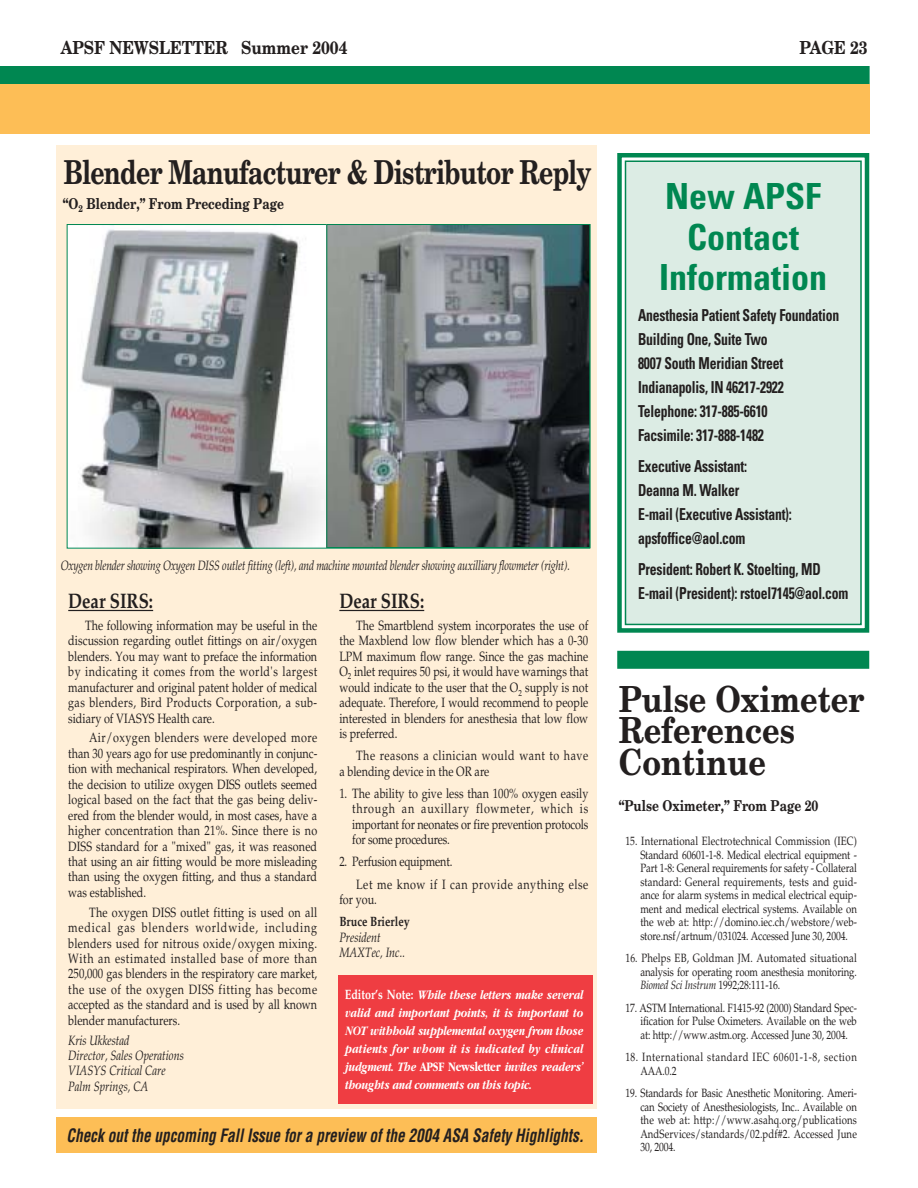
<style>
.page{position:relative;width:918px;height:1188px;background:#fff}
.page>*{position:absolute;margin:0;border:0;box-sizing:border-box;transform-origin:0 0}
.t1{font:700 36px/31.5px "New Century Schlbk";color:#231f1f;scale:.85 1}
.t2{font:700 condensed 36px/40.5px "Univers";color:#008751;text-align:center}
.t3{font:700 33px "New Century Schlbk";letter-spacing:-.025em;color:#231f1f;scale:.75 1}
.t4{font:700 21px "Palatino";color:#231f1f;scale:.8 1}
.t5{font:italic 700 condensed 18px "Helvetica";color:#231f1f;scale:.85 1}
.t6{font:700 18px "New Century Schlbk";color:#231f1f;scale:.85 1}
.t7{font:700 condensed 16.5px/24px "Univers";letter-spacing:-.015em;color:#231f1f;scale:.83 1}
.t8{font:700 15px "New Century Schlbk";color:#231f1f;scale:.8 1}
.t9{font:13.5px/15.5px "Palatino";color:#231f1f;text-align:justify;scale:.8 1}
.t10{font:italic 700 13.5px/18px "Garamond";letter-spacing:-.015em;color:#fff;text-align:justify;scale:.8 1}
.t11{font:italic 13.5px "Palatino";letter-spacing:-.015em;color:#231f1f;scale:.76 1}
.t12{font:italic 13.5px/15.5px "Palatino";letter-spacing:-.015em;color:#231f1f;scale:.8 1}
.t13{font:13.5px/15.5px "Palatino";letter-spacing:.045em;color:#231f1f;scale:.8 1}
.t14{font:13.5px/22.2px "Palatino";letter-spacing:.05em;color:#231f1f;scale:.8 1}
.t15{font:700 13.5px "Palatino";color:#231f1f;scale:.8 1}
.t16{font:12px/13.5px "Palatino";letter-spacing:-.01em;color:#231f1f;text-align:justify;scale:.8 1}
.t17{font:12px/13.5px "Palatino";letter-spacing:.05em;color:#231f1f;scale:.8 1}
.s1{font-family:"Palatino";font-style:normal}
.s2{font-style:normal}
.s3{font-style:italic}
</style>
<div class="page">
<div style="left:56px;top:146px;width:541px;height:963px;background:#ffefd8"></div>
<div style="left:338px;top:975px;width:255px;height:128px;background:#ef3d42"></div>
<hr style="left:339px;top:610px;width:85px;height:1px;background:#231f1f">
<div style="left:0;top:66px;width:870px;height:18px;background:#008751"></div>
<div style="left:56px;top:1118px;width:541px;height:35px;background:#fdbe56"></div>
<hr style="left:68px;top:610px;width:85px;height:1px;background:#231f1f">
<div style="left:626px;top:161px;width:235px;height:463px;background:#dcece4"></div>
<div style="left:617px;top:153px;width:252px;height:480px;border:4px solid #008751"></div>
<div style="left:625px;top:160px;width:237px;height:465px;border:2px solid #008751"></div>
<img style="left:69px;top:226px;width:257px;height:321px">
<img style="left:328px;top:226px;width:260px;height:320px">
<div style="left:326px;top:224px;width:264px;height:324px;border:1px solid #008751"></div>
<div style="left:617px;top:651px;width:252px;height:18px;background:#008751"></div>
<div style="left:0;top:84px;width:869px;height:50px;background:#fdbe56"></div>
<h3 class="t6" style="left:61px;top:41px;width:339px">APSF NEWSLETTER Summer 2004</h3>
<h3 class="t6" style="left:799px;top:41px;width:82px">PAGE 23</h3>
<h2 class="t3" style="left:64px;top:159px;width:705px">Blender Manufacturer &amp; Distributor Reply</h2>
<p class="t8" style="left:63px;top:198px;width:278px">“O<sub>2</sub> Blender,” From Preceding Page</p>
<p class="t11" style="left:61px;top:560px;width:672px">Oxygen blender showing Oxygen DISS outlet fitting (left), and machine mounted blender showing auxilliary flowmeter (right).</p>
<h3 class="t4" style="left:68px;top:592px;width:108px">Dear SIRS:</h3>
<p class="t9" style="left:68px;top:619px;width:313px;text-indent:17px">The following information may be useful in the discussion regarding outlet fittings on air/oxygen blenders. You may want to preface the information by indicating it comes from the world's largest manufacturer and original patent holder of medical gas blenders, Bird Products Corporation, a sub&shy;sidiary of VIASYS Health care.</p>
<p class="t9" style="left:68px;top:732px;width:313px;text-indent:21px">Air/oxygen blenders were developed more than 30 years ago for use predominantly in conjunc&shy;tion with mechanical respirators. When developed, the decision to utilize oxygen DISS outlets seemed logical based on the fact that the gas being deliv&shy;ered from the blender would, in most cases, have a higher concentration than 21%. Since there is no DISS standard for a "mixed" gas, it was reasoned that using an air fitting would be more misleading than using the oxygen fitting, and thus a standard was established.</p>
<p class="t9" style="left:68px;top:906px;width:313px;text-indent:21px">The oxygen DISS outlet fitting is used on all medical gas blenders worldwide, including blenders used for nitrous oxide/oxygen mixing.<br>With an estimated installed base of more than 250,000 gas blenders in the respiratory care market, the use of the oxygen DISS fitting has become accepted as the standard and is used by all known blender manufacturers.</p>
<p class="t12" style="left:68px;top:1034px;width:146px">Kris Ukkestad<br>Director, Sales Operations<br>VIASYS Critical Care<br>Palm Springs, CA</p>
<h3 class="t4" style="left:339px;top:592px;width:108px">Dear SIRS:</h3>
<p class="t9" style="left:339px;top:619px;width:313px;text-indent:17px">The Smartblend system incorporates the use of the Maxblend low flow blender which has a 0-30<br>LPM maximum flow range. Since the gas machine O<sub>2</sub> inlet requires 50 psi, it would have warnings that would indicate to the user that the O<sub>2</sub> supply is not adequate. Therefore, I would recommend to people interested in blenders for anesthesia that low flow is preferred.</p>
<p class="t13" style="left:339px;top:750px;width:313px;text-indent:17px">The reasons a clinician would want to have a blending device in the OR are</p>
<p class="t9" style="left:352px;top:787px;width:297px;text-indent:-13px">1. The ability to give less than 100% oxygen easily through an auxillary flowmeter, which is important for neonates or fire prevention protocols for some procedures.</p>
<p class="t14" style="left:356px;top:852px;width:292px;text-indent:-17px">2. Perfusion equipment.<br>Let me know if I can provide anything else</p>
<p class="t9" style="left:339px;top:893px;width:48px">for you.</p>
<p class="t15" style="left:339px;top:917px;width:90px">Bruce Brierley</p>
<p class="t12" style="left:339px;top:931px;width:84px">President<br>MAXTec, Inc..</p>
<p class="t10" style="left:345px;top:987px;width:299px"><span class="s1">Editor’s Note:</span> While these letters make several valid and important points, it is important to NOT withhold supplemental oxygen from those patients for whom it is indicated by clinical judgment. The <span class="s2">APSF Newsletter</span> invites readers’ thoughts and comments on this topic.</p>
<h3 class="t5" style="left:67px;top:1128px;width:610px">Check out the upcoming Fall Issue for a preview of the 2004 ASA Safety Highlights.</h3>
<h1 class="t2" style="left:659px;top:180px;width:169px">New APSF<br>Contact<br>Information</h1>
<p class="t7" style="left:638px;top:305px;width:244px">Anesthesia Patient Safety Foundation<br>Building One, Suite Two<br>8007 South Meridian Street<br>Indianapolis, IN 46217-2922<br>Telephone: 317-885-6610<br>Facsimile: 317-888-1482</p>
<p class="t7" style="left:638px;top:456px;width:187px">Executive Assistant:<br>Deanna M. Walker<br>E-mail (Executive Assistant): apsfoffice@aol.com</p>
<p class="t7" style="left:638px;top:559px;width:255px">President: Robert K. Stoelting, MD<br>E-mail (President): rstoel7145@aol.com</p>
<h1 class="t1" style="left:619px;top:686px;width:290px">Pulse Oximeter<br>References<br>Continue</h1>
<p class="t8" style="left:619px;top:800px;width:251px">“Pulse Oximeter,” From Page 20</p>
<p class="t16" style="left:640px;top:836px;width:272px;text-indent:-15px">15. International Electrotechnical Commission (IEC)<br>Standard 60601-1-8. Medical electrical equipment - Part 1-8: General requirements for safety - Collateral standard: General requirements, tests and guid&shy;ance for alarm systems in medical electrical equip&shy;ment and medical electrical systems. Available on the web at: http://domino.iec.ch/webstore/web&shy;store.nsf/artnum/031024. Accessed June 30, 2004.</p>
<p class="t16" style="left:640px;top:953px;width:272px;text-indent:-15px">16. Phelps EB, Goldman JM. Automated situational analysis for operating room anesthesia monitoring.<br><span class="s3">Biomed Sci Instrum</span> 1992;28:111-16.</p>
<p class="t16" style="left:640px;top:1002px;width:272px;text-indent:-15px">17. ASTM International. F1415-92 (2000) Standard Spec&shy;ification for Pulse Oximeters. Available on the web at: http://www.astm.org. Accessed June 30, 2004.</p>
<p class="t17" style="left:640px;top:1052px;width:272px;text-indent:-15px">18. International standard IEC 60601-1-8, section<br>AAA.0.2</p>
<p class="t16" style="left:640px;top:1088px;width:272px;text-indent:-15px">19. Standards for Basic Anesthetic Monitoring. Ameri&shy;can Society of Anesthesiologists, Inc.. Available on the web at: http://www.asahq.org/publications AndServices/standards/02.pdf#2. Accessed June 30, 2004.</p>
</div>
